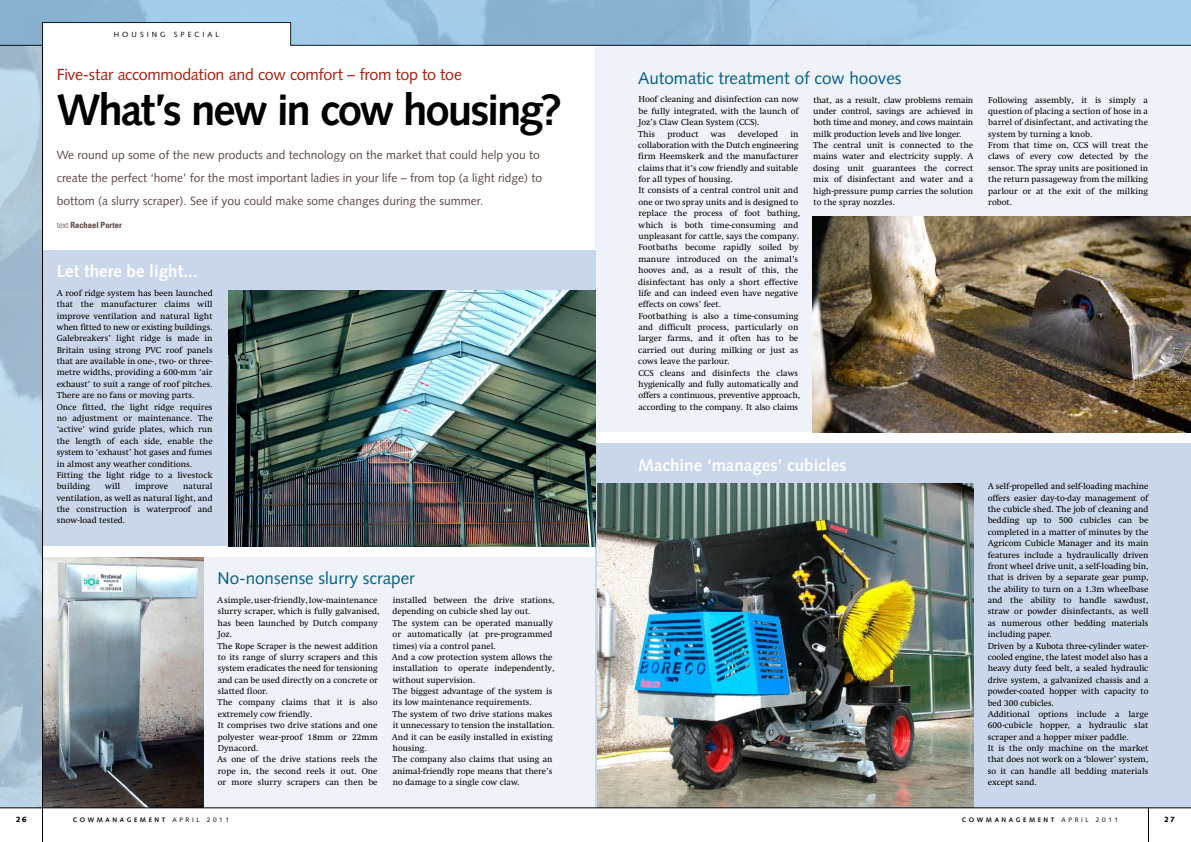
<style>
.page{position:relative;width:1191px;height:842px;background:#fff}
.page>*{position:absolute;margin:0;border:0;box-sizing:border-box;transform-origin:0 0}
.t1{font:700 44px "Syntax LT Pro";letter-spacing:-.05em;color:#000}
.t2{font:17px "Syntax LT Pro";color:#005f86}
.t3{font:700 17px "Syntax LT Pro";color:#fff}
.t4{font:16px "Syntax LT Pro";letter-spacing:-.02em;color:#ad1d0e}
.t5{font:12px/22.8px "Syntax LT Pro";color:#5e4845}
.t6{font:8.8px/11.4px "Swift LT Pro";color:#000}
.t7{font:8.5px "Univers Com 67 Bold Cond";color:#5e4845}
.t8{font:7.5px "Syntax LT Pro";letter-spacing:.4em;color:#000}
.t9{font:900 7.5px "Syntax LT Pro";color:#000}
.t10{font:700 6.5px "Syntax LT Pro";letter-spacing:.4em;color:#000}
.s1{font-family:"Univers Com 47 Light Cond"}
.s2{font-weight:400}
</style>
<div class="page">
<div style="left:595px;top:46px;width:596px;height:386px;background:#eff2f8"></div>
<div style="left:43px;top:557px;width:552px;height:251px;background:#eff2f8"></div>
<img style="left:43px;top:557px;width:160px;height:250px">
<img style="left:813px;top:216px;width:378px;height:216px">
<div style="left:43px;top:250px;width:552px;height:296px;background:#cad6ea"></div>
<div style="left:595px;top:444px;width:596px;height:364px;background:#cad6ea"></div>
<img style="left:228px;top:290px;width:367px;height:256px">
<img style="left:597px;top:484px;width:376px;height:323px">
<svg style="left:0;top:46px;width:42px;height:761px;background:#aec8db"></svg>
<hr style="left:42px;top:46px;width:1px;height:762px;background:#000">
<svg style="left:0;top:0;width:1191px;height:46px;background:#a1c5df"></svg>
<svg style="left:0;top:807px;width:1191px;height:35px"></svg>
<p class="t8" style="left:114px;top:30px;width:107px">HOUSING SPECIAL</p>
<h3 class="t4" style="left:57px;top:65px;width:407px">Five-star accommodation and cow comfort – from top to toe</h3>
<h1 class="t1" style="left:57px;top:84px;width:507px">What’s new in cow housing?</h1>
<p class="t5" style="left:57px;top:144px;width:487px">We round up some of the new products and technology on the market that could help you to create the perfect ‘home’ for the most important ladies in your life – from top (a light ridge) to bottom (a slurry scraper). See if you could make some changes during the summer.</p>
<p class="t7" style="left:57px;top:219px;width:67px"><span class="s1">text</span> Rachael Porter</p>
<h2 class="t2" style="left:638px;top:68px;width:265px">Automatic treatment of cow hooves</h2>
<p class="t6" style="left:638px;top:94px;width:162px">Hoof cleaning and disinfection can now be fully integrated, with the launch of<br>Joz’s Claw Clean System (CCS).<br>This</p>
<p class="t6" style="left:813px;top:94px;width:162px">that, as a result, claw problems remain under control, savings are achieved in both time and money, and cows maintain milk production levels and live longer.<br>The central unit is connected to the mains water and electricity supply. A dosing unit guarantees the correct mix of disinfectant and water and a high-pressure pump carries the solution to the spray nozzles.</p>
<p class="t6" style="left:988px;top:94px;width:162px">Following assembly, it is simply a question of placing a section of hose in a barrel of disinfectant, and activating the system by turning a knob.<br>From that time on, CCS will treat the claws of every cow detected by the sensor. The spray units are positioned in the return passageway from the milking parlour or at the exit of the milking robot.</p>
<p class="t6" style="left:667px;top:128px;width:33px">product</p>
<p class="t6" style="left:711px;top:128px;width:17px">was</p>
<p class="t6" style="left:738px;top:128px;width:41px">developed</p>
<p class="t6" style="left:638px;top:128px;width:163px;text-indent:152px">in collaboration with the Dutch engineering firm Heemskerk and the manufacturer claims that it’s cow friendly and suitable for all types of housing.<br>It consists of a central control unit and one or two spray units and is designed to replace the process of foot bathing, which is both time-consuming and unpleasant for cattle, says the company.<br>Footbaths become rapidly soiled by manure introduced on the animal’s hooves and, as a result of this, the disinfectant has only a short effective life and can indeed even have negative effects on cows’ feet.<br>Footbathing is also a time-consuming and difficult process, particularly on larger farms, and it often has to be carried out during milking or just as cows leave the parlour.<br>CCS cleans and disinfects the claws hygienically and fully automatically and offers a continuous, preventive approach, according to the company. It also claims</p>
<h2 class="t3" style="left:57px;top:261px;width:142px">Let there be light...</h2>
<p class="t6" style="left:57px;top:287px;width:157px">A roof ridge system has been launched that the manufacturer claims will improve ventilation and natural light when fitted to new or existing buildings.<br>Galebreakers’ light ridge is made in Britain using strong PVC roof panels that are available in one-, two- or three&shy;metre widths, providing a 600-mm ‘air exhaust’ to suit a range of roof pitches.<br>There are no fans or moving parts.<br>Once fitted, the light ridge requires no adjustment or maintenance. The ‘active’ wind guide plates, which run the length of each side, enable the system to ‘exhaust’ hot gases and fumes in almost any weather conditions.<br>Fitting the light ridge to a livestock building</p>
<h2 class="t3" style="left:638px;top:455px;width:210px">Machine ‘manages’ cubicles</h2>
<p class="t6" style="left:57px;top:481px;width:157px;text-align:justify;text-indent:126px">natural ventilation, as well as natural light, and the construction is waterproof and snow-load tested.</p>
<p class="t6" style="left:987px;top:481px;width:162px">A self-propelled and self-loading machine offers easier day-to-day management of the cubicle shed. The job of cleaning and bedding up to 500 cubicles can be completed in a matter of minutes by the Agricom Cubicle Manager and its main features include a hydraulically driven front wheel drive unit, a self-loading bin, that is driven by a separate gear pump, the ability to turn on a 1.3m wheelbase and the ability to handle sawdust, straw or powder disinfectants, as well as numerous other bedding materials including paper.<br>Driven by a Kubota three-cylinder water&shy;cooled engine, the latest model also has a heavy duty feed belt, a sealed hydraulic drive system, a galvanized chassis and a powder-coated hopper with capacity to bed 300 cubicles.<br>Additional options include a large 600-cubicle hopper, a hydraulic slat scraper and a hopper mixer paddle.<br>It is the only machine on the market that does not work on a ‘blower’ system, so it can handle all bedding materials except sand.</p>
<p class="t6" style="left:105px;top:481px;width:17px">will</p>
<p class="t6" style="left:135px;top:481px;width:35px">improve</p>
<h2 class="t2" style="left:217px;top:568px;width:199px">No-nonsense slurry scraper</h2>
<p class="t6" style="left:217px;top:594px;width:164px">A simple, user-friendly, low-maintenance slurry scraper, which is fully galvanised, has been launched by Dutch company<br>Joz.<br>The Rope Scraper is the newest addition to its range of slurry scrapers and this system eradicates the need for tensioning and can be used directly on a concrete or slatted floor.<br>The company claims that it is also extremely cow friendly.<br>It comprises two drive stations and one polyester wear-proof 18mm or 22mm<br>Dynacord.<br>As one of the drive stations reels the rope in, the second reels it out. One or more slurry scrapers can then be</p>
<p class="t6" style="left:392px;top:594px;width:164px">installed between the drive stations, depending on cubicle shed lay out.<br>The system can be operated manually or automatically (at pre-programmed times) via a control panel.<br>And a cow protection system allows the installation to operate independently, without supervision.<br>The biggest advantage of the system is its low maintenance requirements.<br>The system of two drive stations makes it unnecessary to tension the installation.<br>And it can be easily installed in existing housing.<br>The company also claims that using an animal-friendly rope means that there’s no damage to a single cow claw.</p>
<p class="t9" style="left:16px;top:815px;width:12px">26</p>
<p class="t10" style="left:73px;top:816px;width:24px">cowm</p>
<p class="t10" style="left:106px;top:816px;width:125px">anagem ent <span class="s2">APRIL 2011</span></p>
<p class="t10" style="left:962px;top:816px;width:24px">cowm</p>
<p class="t10" style="left:994px;top:816px;width:125px">anagem ent <span class="s2">APRIL 2011</span></p>
<p class="t9" style="left:1164px;top:815px;width:12px">27</p>
</div>
